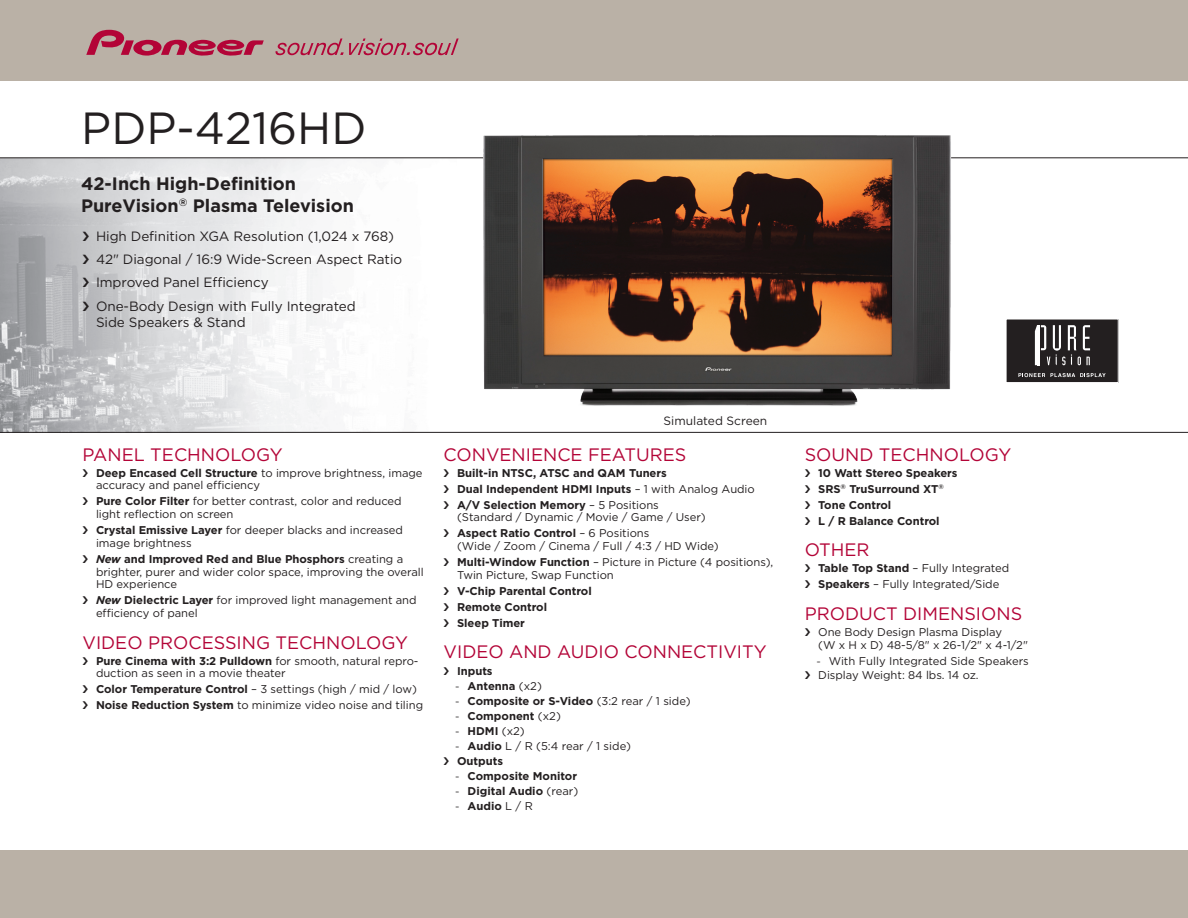
<style>
.page{position:relative;width:1188px;height:918px;background:#fff}
.page>*{position:absolute;margin:0;border:0;box-sizing:border-box;transform-origin:0 0}
.t1{font:45px "Gotham";color:#231f20}
._01_Subtitle_1{font:18px "Gotham";color:#b30437}
.t2{font:700 18px/21.6px "Gotham";color:#231f20}
._02_Description_Cara{font:13.5px/16.5px "Gotham";letter-spacing:-.005em;color:#231f20}
.t3{font:12px "Gotham";color:#231f20}
._02_Description_Cara-2{font:11.25px/12.8px "Gotham";letter-spacing:-.005em;color:#231f20}
._02_Description_Cara-3{font:700 11.25px "Gotham";letter-spacing:-.005em;color:#231f20}
._03_Description_Hyph{font:700 11.25px "Gotham";color:#231f20}
._03_Description_Hyph-2{font:11.25px "Gotham";color:#231f20}
._04_Subtitle_2{font:700 11.25px "Gotham";letter-spacing:-.005em;color:#231f20}
.t4{font:11.25px/14.9px "Century Gothic";color:#231f20;text-align:justify}
.s1{font-weight:700}
.s2{font-weight:700;font-style:italic}
.s3{font-weight:400}
</style>
<div class="page">
<img style="left:0;top:158px;width:457px;height:274px">
<hr style="left:0;top:157px;width:1188px;height:1px;background:#231f20">
<hr style="left:0;top:432px;width:1188px;height:1px;background:#231f20">
<div style="left:0;top:0;width:1188px;height:81px;background:#bab1a6"></div>
<div style="left:0;top:850px;width:1188px;height:68px;background:#bab1a6"></div>
<svg style="left:275px;top:38px;width:184px;height:17px"></svg>
<svg style="left:86px;top:30px;width:178px;height:26px"></svg>
<img style="left:476px;top:135px;width:479px;height:271px">
<div style="left:1006px;top:319px;width:112px;height:64px;background:#231f20"></div>
<div style="left:1006px;top:319px;width:113px;height:64px;border:1px solid #fff"></div>
<svg style="left:1018px;top:373px;width:88px;height:4px"></svg>
<svg style="left:1035px;top:325px;width:55px;height:40px"></svg>
<svg style="left:83px;top:231px;width:6px;height:10px"></svg>
<svg style="left:83px;top:255px;width:6px;height:9px"></svg>
<svg style="left:83px;top:278px;width:6px;height:9px"></svg>
<svg style="left:83px;top:301px;width:6px;height:10px"></svg>
<p class="t1" style="left:81px;top:103px;width:287px">PDP-4216HD</p>
<p class="t2" style="left:81px;top:173px;width:274px">42-Inch High-Definition<br>PureVision<sup>®</sup> Plasma Television</p>
<p class="_02_Description_Cara" style="left:96px;top:228px;width:300px">High Definition XGA Resolution (1,024 x 768)</p>
<p class="_02_Description_Cara" style="left:96px;top:251px;width:308px">42" Diagonal / 16:9 Wide-Screen Aspect Ratio</p>
<p class="_02_Description_Cara" style="left:96px;top:274px;width:174px">Improved Panel Efficiency</p>
<p class="_02_Description_Cara" style="left:96px;top:297px;width:261px">One-Body Design with Fully Integrated<br>Side Speakers &amp; Stand</p>
<p class="_01_Subtitle_1" style="left:82px;top:444px;width:202px">PANEL TECHNOLOGY</p>
<p class="_02_Description_Cara-2" style="left:96px;top:466px;width:328px"><span class="s1">Deep Encased Cell Structure</span> to improve brightness, image accuracy and panel efficiency</p>
<p class="_02_Description_Cara-2" style="left:96px;top:495px;width:307px"><span class="s1">Pure Color Filter</span> for better contrast, color and reduced light reflection on screen</p>
<p class="_02_Description_Cara-2" style="left:96px;top:523px;width:309px"><span class="s1">Crystal Emissive Layer</span> for deeper blacks and increased image brightness</p>
<p class="_02_Description_Cara-2" style="left:96px;top:552px;width:329px"><span class="s2">New</span> <span class="s1">and Improved Red and Blue Phosphors</span> creating a brighter, purer and wider color space, improving the overall<br>HD experience</p>
<p class="_02_Description_Cara-2" style="left:96px;top:594px;width:322px"><span class="s2">New</span> <span class="s1">Dielectric Layer</span> for improved light management and efficiency of panel</p>
<p class="_01_Subtitle_1" style="left:82px;top:632px;width:327px">VIDEO PROCESSING TECHNOLOGY</p>
<p class="_02_Description_Cara-2" style="left:96px;top:654px;width:324px"><span class="s1">Pure Cinema with 3:2 Pulldown</span> for smooth, natural repro&shy;duction as seen in a movie theater</p>
<p class="_02_Description_Cara-2" style="left:96px;top:683px;width:322px"><span class="s1">Color Temperature Control</span> – 3 settings (high / mid / low)</p>
<p class="_02_Description_Cara-2" style="left:96px;top:699px;width:329px"><span class="s1">Noise Reduction System</span> to minimize video noise and tiling</p>
<p class="t3" style="left:664px;top:414px;width:105px">Simulated Screen</p>
<p class="_01_Subtitle_1" style="left:444px;top:444px;width:244px">CONVENIENCE FEATURES</p>
<p class="_02_Description_Cara-3" style="left:457px;top:466px;width:211px">Built-in NTSC, ATSC and QAM Tuners</p>
<p class="_02_Description_Cara-3" style="left:457px;top:482px;width:299px">Dual Independent HDMI Inputs <span class="s3">– 1 with Analog Audio</span></p>
<p class="_02_Description_Cara-2" style="left:457px;top:498px;width:250px"><span class="s1">A/V Selection Memory</span> – 5 Positions (Standard / Dynamic / Movie / Game / User)</p>
<p class="_02_Description_Cara-2" style="left:457px;top:527px;width:263px"><span class="s1">Aspect Ratio Control</span> – 6 Positions<br>(Wide / Zoom / Cinema / Full / 4:3 / HD Wide)</p>
<p class="_02_Description_Cara-2" style="left:457px;top:555px;width:318px"><span class="s1">Multi-Window Function</span> – Picture in Picture (4 positions),<br>Twin Picture, Swap Function</p>
<p class="_02_Description_Cara-3" style="left:457px;top:584px;width:136px">V-Chip Parental Control</p>
<p class="_02_Description_Cara-3" style="left:457px;top:600px;width:91px">Remote Control</p>
<p class="_02_Description_Cara-3" style="left:457px;top:616px;width:69px">Sleep Timer</p>
<p class="_01_Subtitle_1" style="left:444px;top:642px;width:325px">VIDEO AND AUDIO CONNECTIVITY</p>
<p class="_04_Subtitle_2" style="left:457px;top:665px;width:37px">Inputs</p>
<p class="_03_Description_Hyph" style="left:468px;top:679px;width:76px">Antenna <span class="s3">(x2)</span></p>
<p class="_03_Description_Hyph" style="left:468px;top:694px;width:224px">Composite or S-Video <span class="s3">(3:2 rear / 1 side)</span></p>
<p class="_03_Description_Hyph" style="left:468px;top:709px;width:95px">Component <span class="s3">(x2)</span></p>
<p class="_03_Description_Hyph" style="left:468px;top:724px;width:59px">HDMI <span class="s3">(x2)</span></p>
<p class="_03_Description_Hyph-2" style="left:468px;top:739px;width:165px"><span class="s1">Audio</span> L / R (5:4 rear / 1 side)</p>
<p class="_04_Subtitle_2" style="left:457px;top:755px;width:47px">Outputs</p>
<p class="_03_Description_Hyph" style="left:468px;top:770px;width:111px">Composite Monitor</p>
<p class="_03_Description_Hyph" style="left:468px;top:785px;width:112px">Digital Audio <span class="s3">(rear)</span></p>
<p class="_03_Description_Hyph" style="left:468px;top:800px;width:67px">Audio <span class="s3">L / R</span></p>
<p class="t4" style="left:456px;top:678px;width:5px">- - - - -</p>
<p class="t4" style="left:456px;top:769px;width:5px">- - -</p>
<p class="_01_Subtitle_1" style="left:805px;top:444px;width:208px">SOUND TECHNOLOGY</p>
<p class="_02_Description_Cara-3" style="left:818px;top:466px;width:141px">10 Watt Stereo Speakers</p>
<p class="_02_Description_Cara-3" style="left:818px;top:482px;width:127px">SRS<sup>®</sup> TruSurround XT<sup>®</sup></p>
<p class="_02_Description_Cara-3" style="left:818px;top:498px;width:75px">Tone Control</p>
<p class="_02_Description_Cara-3" style="left:818px;top:514px;width:123px">L / R Balance Control</p>
<p class="_01_Subtitle_1" style="left:805px;top:540px;width:66px">OTHER</p>
<p class="_02_Description_Cara-2" style="left:818px;top:562px;width:193px"><span class="s1">Table Top Stand</span> – Fully Integrated</p>
<p class="_02_Description_Cara-2" style="left:818px;top:578px;width:183px"><span class="s1">Speakers</span> – Fully Integrated/Side</p>
<p class="_01_Subtitle_1" style="left:805px;top:604px;width:219px">PRODUCT DIMENSIONS</p>
<p class="_02_Description_Cara-2" style="left:818px;top:625px;width:211px">One Body Design Plasma Display<br>(W x H x D) 48-5/8" x 26-1/2" x 4-1/2"</p>
<p class="_03_Description_Hyph-2" style="left:829px;top:654px;width:202px">With Fully Integrated Side Speakers</p>
<p class="_02_Description_Cara-2" style="left:818px;top:669px;width:162px">Display Weight: 84 lbs. 14 oz.</p>
<p class="t4" style="left:817px;top:653px;width:5px">-</p>
</div>
